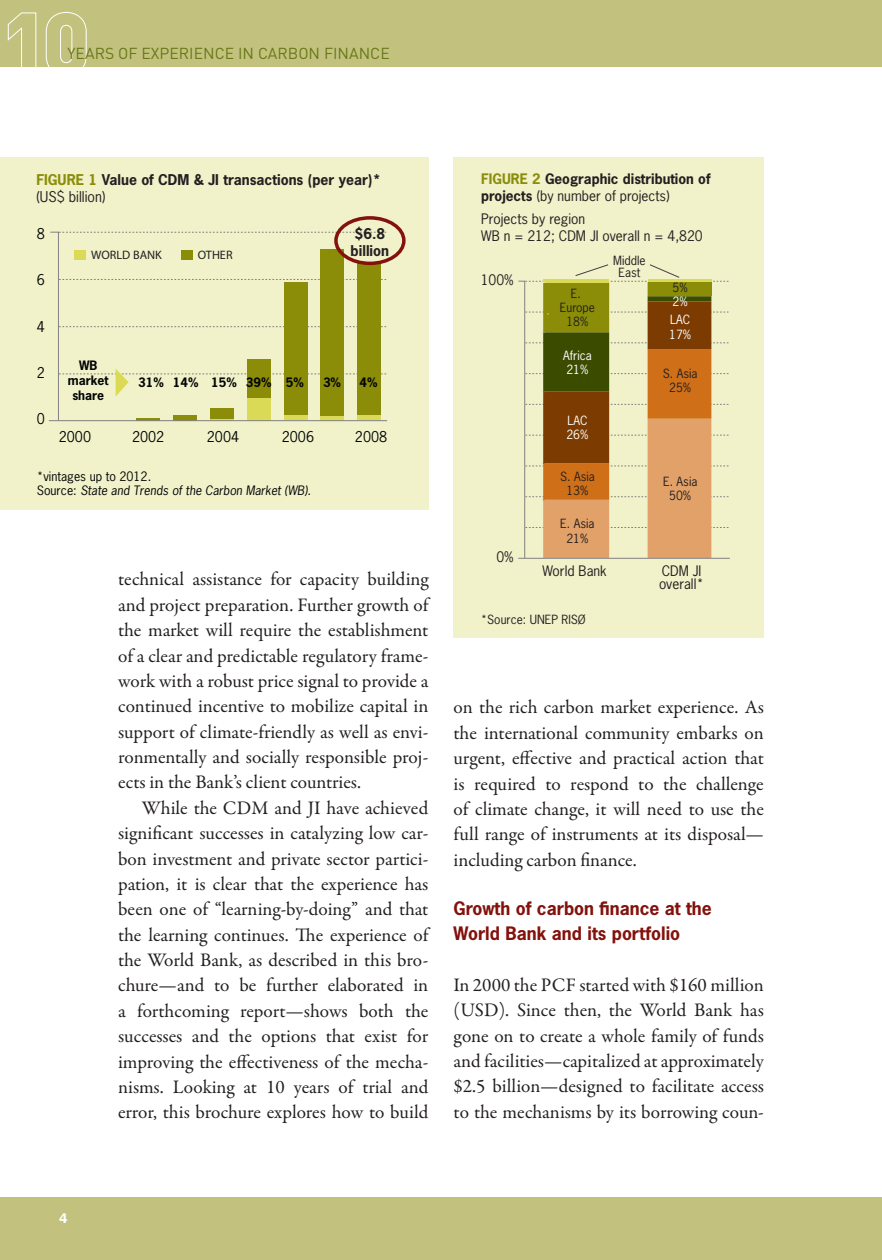
<style>
.page{position:relative;width:882px;height:1260px;background:#fff}
.page>*{position:absolute;margin:0;border:0;box-sizing:border-box;transform-origin:0 0}
.t1{font:19.25px/25.4px "Garamond Premr Pro";color:#231f20;text-align:justify}
.t2{font:700 17.5px/25.4px "News Gothic";color:#83110c}
.t3{font:15.75px "DIN";color:#687718}
.t4{font:700 14px/17.5px "News Gothic";color:#231f20}
.t5{font:14px "News Gothic";color:#030505}
.t6{font:600 14px "Franklin Gothic";color:#fff}
.t7{font:13.65px/16.4px "News Gothic";color:#231f20}
.t8{font:700 13.65px/17.2px "News Gothic";color:#231f20}
.t9{font:italic 12.25px/14.7px "News Gothic";color:#030505}
.t10{font:700 12.25px/14.7px "News Gothic";color:#030505;text-align:center}
.t11{font:12.25px "Myriad Pro";color:#231f20}
.t12{font:11.9px/14.3px "News Gothic";color:#231f20;text-align:center}
.t13{font:11.9px/14.3px "News Gothic";color:#fff}
.s1{color:#8b8d08}
.s2{font-weight:400}
.s3{font-style:normal}
</style>
<div class="page">
<div style="left:0;top:0;width:882px;height:66px;background:#c2c27e"></div>
<div style="left:0;top:1197px;width:882px;height:63px;background:#c2c27e"></div>
<svg style="left:7px;top:12px;width:80px;height:55px"></svg>
<div style="left:0;top:158px;width:428px;height:352px;background:#f1f1ca"></div>
<svg style="left:50px;top:231px;width:337px;height:189px"></svg>
<hr style="left:136px;top:418px;width:24px;height:3px;background:#8b8d08">
<div style="left:173px;top:415px;width:24px;height:6px;background:#8b8d08"></div>
<div style="left:210px;top:409px;width:24px;height:10px;background:#8b8d08"></div>
<hr style="left:210px;top:419px;width:24px;height:2px;background:#dada56">
<div style="left:247px;top:359px;width:23px;height:39px;background:#8b8d08"></div>
<div style="left:247px;top:398px;width:23px;height:23px;background:#dada56"></div>
<div style="left:284px;top:282px;width:23px;height:133px;background:#8b8d08"></div>
<div style="left:284px;top:415px;width:23px;height:5px;background:#dada56"></div>
<div style="left:320px;top:249px;width:24px;height:167px;background:#8b8d08"></div>
<hr style="left:320px;top:416px;width:24px;height:4px;background:#dada56">
<div style="left:357px;top:262px;width:23px;height:154px;background:#8b8d08"></div>
<div style="left:357px;top:415px;width:23px;height:5px;background:#dada56"></div>
<div style="left:334px;top:216px;width:72px;height:49px;border:4px solid #83110c;border-radius:50%"></div>
<hr style="left:49px;top:420px;width:338px;height:1px;background:#818181">
<div style="left:454px;top:158px;width:310px;height:480px;background:#f1f1ca"></div>
<svg style="left:518px;top:264px;width:212px;height:295px"></svg>
<p class="t3" style="left:67px;top:43px;width:324px">YEARS OF EXPERIENCE IN CARBON FINANCE</p>
<p class="t4" style="left:36px;top:170px;width:346px"><span class="s1">FIGURE 1</span> Value of CDM &amp; JI transactions (per year)* <span class="s2">(US$ billion)</span></p>
<p class="t5" style="left:37px;top:225px;width:10px">8</p>
<p class="t5" style="left:37px;top:271px;width:10px">6</p>
<p class="t5" style="left:37px;top:317px;width:10px">4</p>
<p class="t5" style="left:37px;top:364px;width:10px">2</p>
<p class="t5" style="left:37px;top:410px;width:10px">0</p>
<p class="t5" style="left:59px;top:427px;width:34px">2000</p>
<p class="t5" style="left:132px;top:427px;width:34px">2002</p>
<p class="t5" style="left:207px;top:427px;width:34px">2004</p>
<p class="t5" style="left:282px;top:427px;width:34px">2006</p>
<p class="t5" style="left:355px;top:427px;width:34px">2008</p>
<p class="t4" style="left:351px;top:225px;width:40px;line-height:16.8px">$6.8 billion</p>
<p class="t11" style="left:91px;top:247px;width:72px">WORLD BANK</p>
<p class="t11" style="left:198px;top:247px;width:36px">OTHER</p>
<p class="t10" style="left:68px;top:358px;width:42px">WB market share</p>
<p class="t10" style="left:138px;top:375px;width:167px">31% 14% 15% 39% 5%</p>
<p class="t10" style="left:323px;top:375px;width:20px">3%</p>
<p class="t10" style="left:359px;top:375px;width:20px">4%</p>
<p class="t9" style="left:37px;top:469px;width:276px"><span class="s3">*vintages up to 2012.<br>Source:</span> State and Trends of the Carbon Market (WB).</p>
<p class="t1" style="left:118px;top:567px;width:312px">technical assistance for capacity building and project preparation. Further growth of the market will require the establishment of a clear and predictable regulatory frame&shy;work with a robust price signal to provide a continued incentive to mobilize capital in support of climate-friendly as well as envi&shy;ronmentally and socially responsible proj&shy;ects in the Bank’s client countries.</p>
<p class="t1" style="left:118px;top:796px;width:312px;text-indent:24px">While the CDM and JI have achieved significant successes in catalyzing low car&shy;bon investment and private sector partici&shy;pation, it is clear that the experience has been one of “learning-by-doing” and that the learning continues. The experience of the World Bank, as described in this bro&shy;chure—and to be further elaborated in a forthcoming report—shows both the successes and the options that exist for improving the effectiveness of the mecha&shy;nisms. Looking at 10 years of trial and error, this brochure explores how to build</p>
<p class="t8" style="left:481px;top:170px;width:231px"><span class="s1">FIGURE 2</span> Geographic distribution of projects <span class="s2">(by number of projects)</span></p>
<p class="t7" style="left:481px;top:211px;width:223px">Projects by region<br>WB n = 212; CDM JI overall n = 4,820</p>
<p class="t7" style="left:481px;top:272px;width:35px">100%</p>
<p class="t12" style="left:613px;top:254px;width:34px;line-height:11.9px">Middle<br>East</p>
<p class="t12" style="left:673px;top:281px;width:17px">5%</p>
<p class="t13" style="left:669px;top:313px;width:24px">LAC<br>17%</p>
<p class="t12" style="left:663px;top:366px;width:36px">S. Asia<br>25%</p>
<p class="t12" style="left:560px;top:286px;width:37px">E.<br>Europe<br>18%</p>
<p class="t13" style="left:563px;top:348px;width:30px">Africa<br>21%</p>
<p class="t13" style="left:673px;top:294px;width:17px">2%</p>
<p class="t7" style="left:496px;top:548px;width:19px">0%</p>
<p class="t13" style="left:566px;top:413px;width:24px">LAC<br>26%</p>
<p class="t12" style="left:560px;top:469px;width:36px">S. Asia<br>13%</p>
<p class="t12" style="left:560px;top:516px;width:36px">E. Asia<br>21%</p>
<p class="t12" style="left:663px;top:474px;width:36px">E. Asia<br>50%</p>
<p class="t7" style="left:542px;top:563px;width:66px">World Bank</p>
<p class="t7" style="left:659px;top:565px;width:46px;line-height:13px">CDM JI overall*</p>
<p class="t12" style="left:481px;top:612px;width:106px">*Source: UNEP RISØ</p>
<p class="t1" style="left:454px;top:695px;width:312px">on the rich carbon market experience. As the international community embarks on urgent, effective and practical action that is required to respond to the challenge of climate change, it will need to use the full range of instruments at its disposal— including carbon finance.</p>
<p class="t2" style="left:454px;top:895px;width:260px">Growth of carbon finance at the<br>World Bank and its portfolio</p>
<p class="t1" style="left:454px;top:973px;width:312px">In 2000 the PCF started with $160 million (USD). Since then, the World Bank has gone on to create a whole family of funds and facilities—capitalized at approximately $2.5 billion—designed to facilitate access to the mechanisms by its borrowing coun-</p>
<p class="t6" style="left:59px;top:1210px;width:10px">4</p>
</div>
